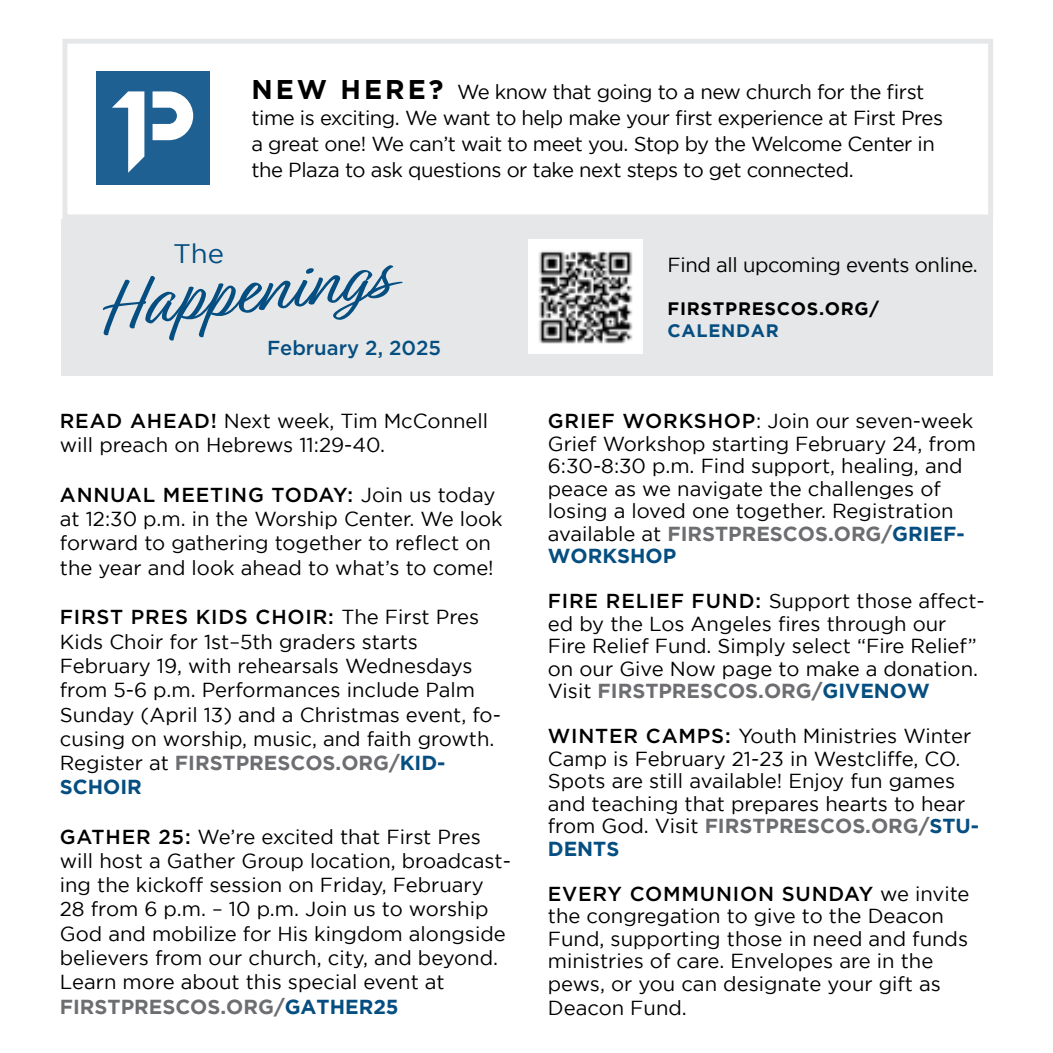
<style>
.page{position:relative;width:1053px;height:1053px;background:#fff}
.page>*{position:absolute;margin:0;border:0;box-sizing:border-box;transform-origin:0 0}
.t1{font:26.78px "Gotham";color:#054e81}
.t2{font:20.25px/24.3px "Gotham";color:#000}
.t3{font:20.25px/25.9px "Gotham";letter-spacing:-.025em;color:#000}
.t4{font:20.25px "Gotham";letter-spacing:-.02em;color:#000}
.t5{font:500 20.25px "Gotham";color:#054e81}
.t6{font:700 18px "Gotham";letter-spacing:.04em;color:#000}
.t7{font:700 18px "Gotham";letter-spacing:.04em;color:#054e81}
.s1{font-weight:700;font-size:27px}
.s2{font-weight:500}
.s3{font-weight:700;color:#6d6e71}
.s4{font-weight:700;color:#054e81}
</style>
<div class="page">
<div style="left:62px;top:219px;width:931px;height:157px;background:#e6e7e8"></div>
<img style="left:528px;top:239px;width:115px;height:115px">
<svg style="left:103px;top:265px;width:300px;height:76px"></svg>
<div style="left:62px;top:39px;width:931px;height:180px;border:5px solid #e6e7e8"></div>
<div style="left:96px;top:71px;width:113px;height:114px;background:#1f6092"></div>
<svg style="left:153px;top:91px;width:40px;height:49px"></svg>
<svg style="left:112px;top:91px;width:32px;height:82px"></svg>
<h1 class="t1" style="left:173px;top:238px;width:53px">The</h1>
<p class="t3" style="left:251px;top:79px;width:693px"><span class="s1">NEW HERE?</span> We know that going to a new church for the first time is exciting. We want to help make your first experience at First Pres a great one! We can’t wait to meet you. Stop by the Welcome Center in the Plaza to ask questions or take next steps to get connected.</p>
<p class="t5" style="left:267px;top:334px;width:175px">February 2, 2025</p>
<p class="t4" style="left:668px;top:254px;width:312px">Find all upcoming events online.</p>
<p class="t6" style="left:668px;top:298px;width:213px">FIRSTPRESCOS.ORG/</p>
<p class="t7" style="left:668px;top:321px;width:113px">CALENDAR</p>
<p class="t2" style="left:60px;top:409px;width:430px"><span class="s2">READ AHEAD!</span> Next week, Tim McConnell will preach on Hebrews 11:29-40.</p>
<p class="t2" style="left:60px;top:482px;width:444px"><span class="s2">ANNUAL MEETING TODAY:</span> Join us today at 12:30 p.m. in the Worship Center. We look forward to gathering together to reflect on the year and look ahead to what’s to come!</p>
<p class="t2" style="left:60px;top:605px;width:443px"><span class="s2">FIRST PRES KIDS CHOIR:</span> The First Pres Kids Choir for 1st–5th graders starts February 19, with rehearsals Wednesdays from 5-6 p.m. Performances include Palm Sunday (April 13) and a Christmas event, fo&shy;cusing on worship, music, and faith growth.<br>Register at <span class="s3">FIRSTPRESCOS.ORG/</span><span class="s4">KID-SCHOIR</span></p>
<p class="t2" style="left:60px;top:824px;width:453px"><span class="s2">GATHER 25:</span> We’re excited that First Pres will host a Gather Group location, broadcast&shy;ing the kickoff session on Friday, February 28 from 6 p.m. – 10 p.m. Join us to worship God and mobilize for His kingdom alongside believers from our church, city, and beyond.<br>Learn more about this special event at <span class="s3">FIRSTPRESCOS.ORG/</span><span class="s4">GATHER25</span></p>
<p class="t2" style="left:548px;top:409px;width:430px;line-height:22.5px"><span class="s2">GRIEF WORKSHOP</span>: Join our seven-week Grief Workshop starting February 24, from 6:30-8:30 p.m. Find support, healing, and peace as we navigate the challenges of losing a loved one together. Registration available at <span class="s3">FIRSTPRESCOS.ORG/</span><span class="s4">GRIEF-WORKSHOP</span></p>
<p class="t2" style="left:548px;top:589px;width:438px;line-height:22.5px"><span class="s2">FIRE RELIEF FUND:</span> Support those affect&shy;ed by the Los Angeles fires through our Fire Relief Fund. Simply select “Fire Relief” on our Give Now page to make a donation.<br>Visit <span class="s3">FIRSTPRESCOS.ORG/</span><span class="s4">GIVENOW</span></p>
<p class="t2" style="left:548px;top:724px;width:433px;line-height:22.5px"><span class="s2">WINTER CAMPS:</span> Youth Ministries Winter Camp is February 21-23 in Westcliffe, CO.<br>Spots are still available! Enjoy fun games and teaching that prepares hearts to hear from God. Visit <span class="s3">FIRSTPRESCOS.ORG/</span><span class="s4">STU-DENTS</span></p>
<p class="t2" style="left:548px;top:882px;width:423px;line-height:22.9px"><span class="s2">EVERY COMMUNION SUNDAY</span> we invite the congregation to give to the Deacon Fund, supporting those in need and funds ministries of care. Envelopes are in the pews, or you can designate your gift as Deacon Fund.</p>
</div>
